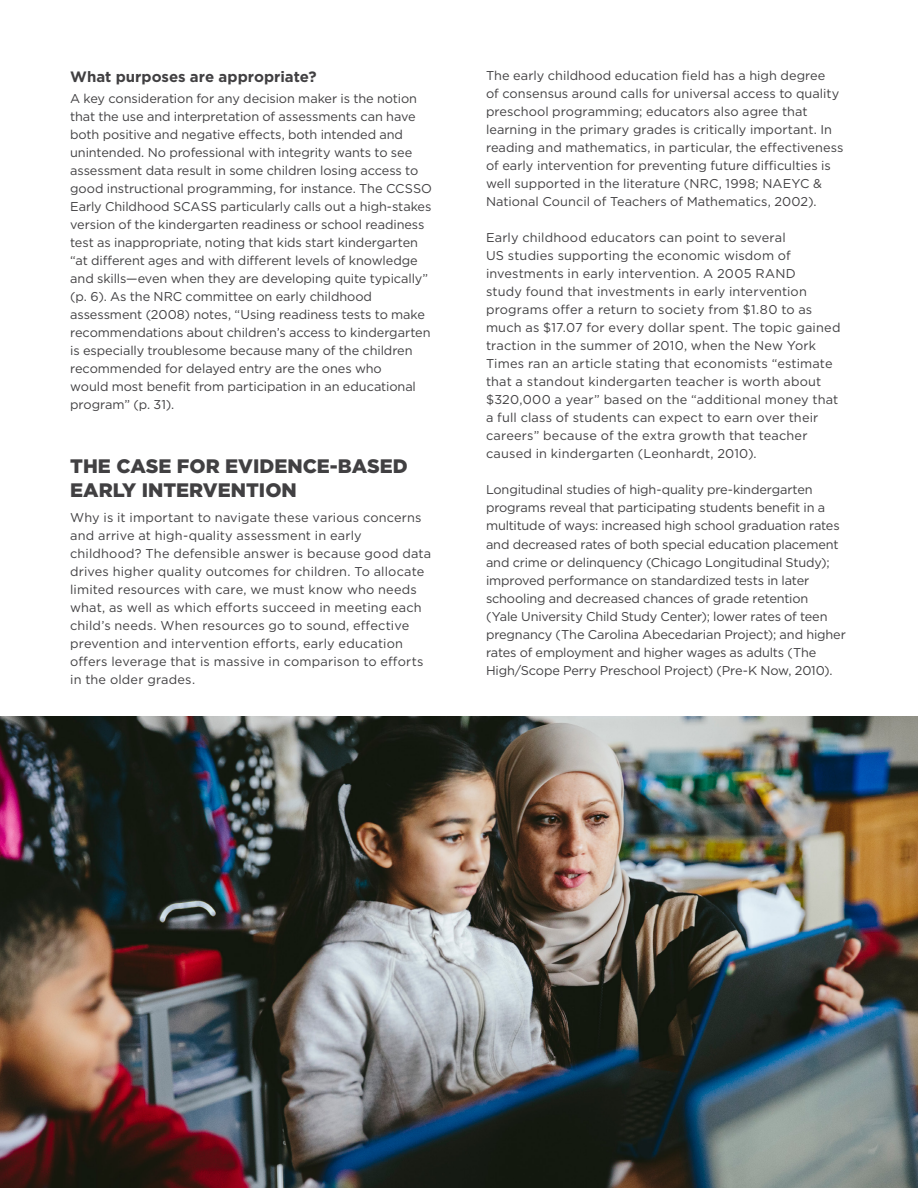
<style>
.page{position:relative;width:918px;height:1188px;background:#fff}
.page>*{position:absolute;margin:0;border:0;box-sizing:border-box;transform-origin:0 0}
.t1{font:900 19.5px/24px "Gotham";color:#414042}
.t2{font:700 15px "Gotham";color:#414042}
.t3{font:12.75px/18px "Gotham";letter-spacing:-.005em;color:#414042}
.t4{font:12.75px/18px "Gotham";letter-spacing:.015em;color:#414042}
</style>
<div class="page">
<img style="left:0;top:716px;width:918px;height:472px">
<p class="t2" style="left:70px;top:67px;width:248px">What purposes are appropriate?</p>
<p class="t3" style="left:70px;top:89px;width:363px">A key consideration for any decision maker is the notion that the use and interpretation of assessments can have both positive and negative effects, both intended and unintended. No professional with integrity wants to see assessment data result in some children losing access to good instructional programming, for instance. The CCSSO Early Childhood SCASS particularly calls out a high-stakes version of the kindergarten readiness or school readiness test as inappropriate, noting that kids start kindergarten “at different ages and with different levels of knowledge and skills—even when they are developing quite typically” (p. 6). As the NRC committee on early childhood assessment (2008) notes, “Using readiness tests to make recommendations about children’s access to kindergarten is especially troublesome because many of the children recommended for delayed entry are the ones who<br>would most benefit from participation in an educational program” (p. 31).</p>
<h1 class="t1" style="left:70px;top:454px;width:339px">THE CASE FOR EVIDENCE-BASED<br>EARLY INTERVENTION</h1>
<p class="t4" style="left:70px;top:508px;width:363px">Why is it important to navigate these various concerns and arrive at high-quality assessment in early childhood? The defensible answer is because good data drives higher quality outcomes for children. To allocate limited resources with care, we must know who needs what, as well as which efforts succeed in meeting each child’s needs. When resources go to sound, effective prevention and intervention efforts, early education offers leverage that is massive in comparison to efforts in the older grades.</p>
<p class="t3" style="left:486px;top:67px;width:359px">The early childhood education field has a high degree<br>of consensus around calls for universal access to quality preschool programming; educators also agree that learning in the primary grades is critically important. In reading and mathematics, in particular, the effectiveness of early intervention for preventing future difficulties is well supported in the literature (NRC, 1998; NAEYC &amp; National Council of Teachers of Mathematics, 2002).</p>
<p class="t4" style="left:486px;top:229px;width:356px">Early childhood educators can point to several<br>US studies supporting the economic wisdom of investments in early intervention. A 2005 RAND<br>study found that investments in early intervention programs offer a return to society from $1.80 to as much as $17.07 for every dollar spent. The topic gained traction in the summer of 2010, when the New York Times ran an article stating that economists “estimate that a standout kindergarten teacher is worth about $320,000 a year” based on the “additional money that a full class of students can expect to earn over their careers” because of the extra growth that teacher caused in kindergarten (Leonhardt, 2010).</p>
<p class="t3" style="left:486px;top:481px;width:361px">Longitudinal studies of high-quality pre-kindergarten programs reveal that participating students benefit in a multitude of ways: increased high school graduation rates and decreased rates of both special education placement and crime or delinquency (Chicago Longitudinal Study); improved performance on standardized tests in later schooling and decreased chances of grade retention<br>(Yale University Child Study Center); lower rates of teen pregnancy (The Carolina Abecedarian Project); and higher rates of employment and higher wages as adults (The High/Scope Perry Preschool Project) (Pre-K Now, 2010).</p>
</div>
